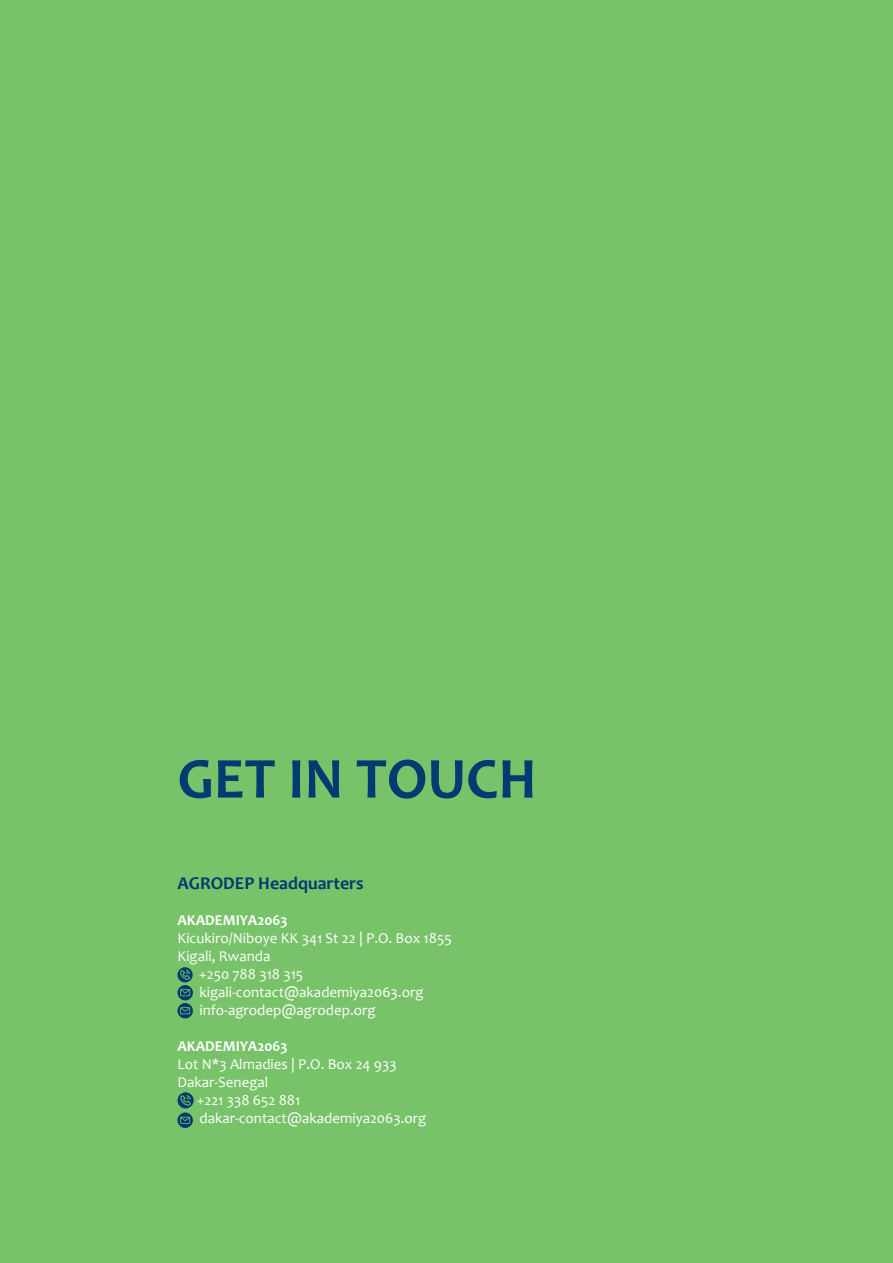
<style>
.page{position:relative;width:893px;height:1263px;background:#78c369}
.page>*{position:absolute;margin:0;border:0;box-sizing:border-box;transform-origin:0 0}
.t1{font:700 58.5px "Candara";color:#003b71}
.t2{font:700 18px "Candara";color:#003b71}
.t3{font:15px "Candara";color:#fff}
.t4{font:700 15px "Candara";color:#fff}
</style>
<div class="page">
<svg style="left:177px;top:967px;width:16px;height:51px"></svg>
<svg style="left:177px;top:1092px;width:17px;height:36px"></svg>
<h1 class="t1" style="left:177px;top:742px;width:361px">GET IN TOUCH</h1>
<p class="t2" style="left:177px;top:872px;width:188px">AGRODEP Headquarters</p>
<p class="t4" style="left:177px;top:911px;width:112px">AKADEMIYA2063</p>
<p class="t3" style="left:177px;top:929px;width:276px">Kicukiro/Niboye KK 341 St 22 | P.O. Box 1855</p>
<p class="t3" style="left:177px;top:947px;width:95px">Kigali, Rwanda</p>
<p class="t3" style="left:199px;top:965px;width:106px">+250 788 318 315</p>
<p class="t3" style="left:199px;top:983px;width:226px">kigali-contact@akademiya2063.org</p>
<p class="t3" style="left:199px;top:1001px;width:178px">info-agrodep@agrodep.org</p>
<p class="t4" style="left:177px;top:1037px;width:112px">AKADEMIYA2063</p>
<p class="t3" style="left:177px;top:1055px;width:221px">Lot N*3 Almadies | P.O. Box 24 933</p>
<p class="t3" style="left:177px;top:1073px;width:92px">Dakar-Senegal</p>
<p class="t3" style="left:197px;top:1091px;width:105px">+221 338 652 881</p>
<p class="t3" style="left:199px;top:1109px;width:228px">dakar-contact@akademiya2063.org</p>
</div>
